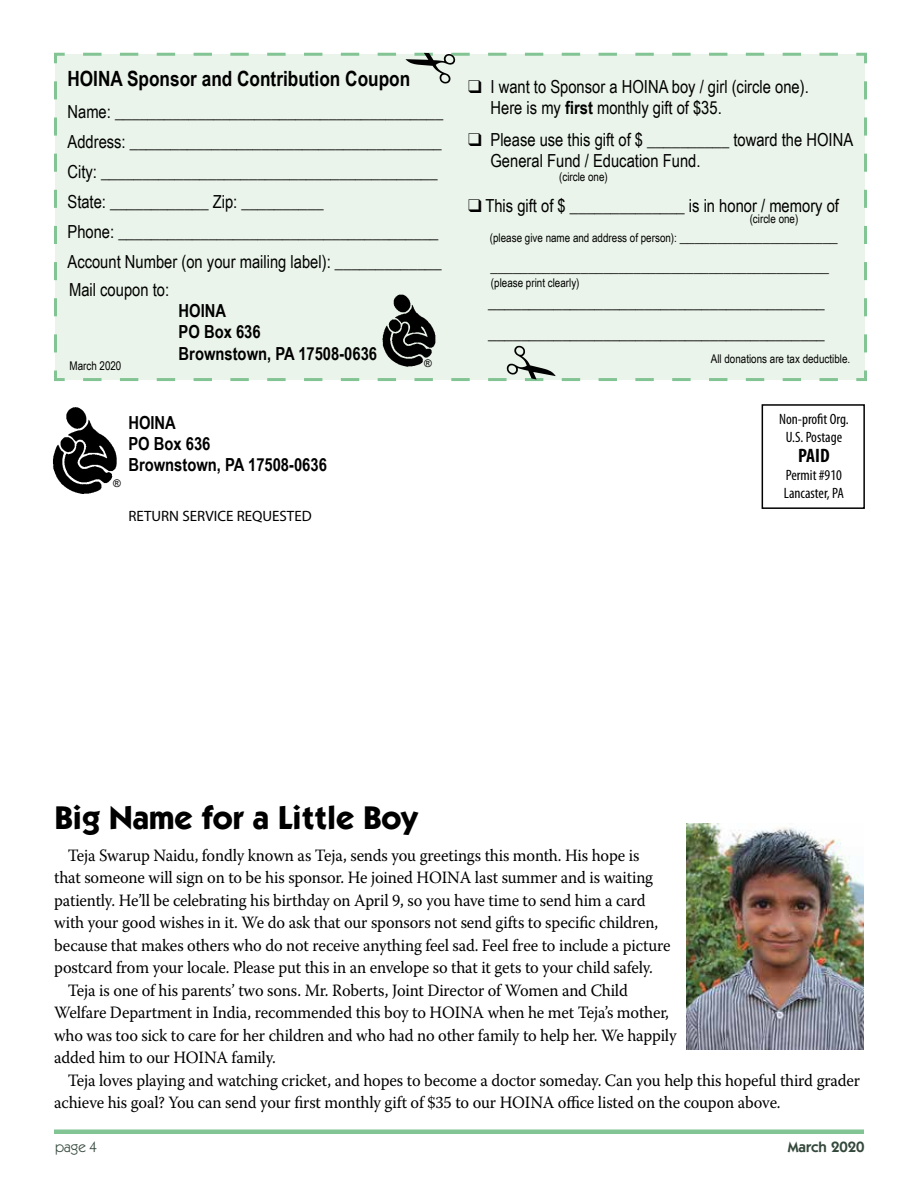
<style>
.page{position:relative;width:918px;height:1188px;background:#fff}
.page>*{position:absolute;margin:0;border:0;box-sizing:border-box;transform-origin:0 0}
.t1{font:700 33px "Itc Kabel";color:#000}
.t2{font:700 21px "Arial Narrow";color:#000}
.t3{font:700 condensed 19.5px "Myriad Pro";color:#000}
.t4{font:18px/30px "Arial Narrow";color:#000}
.t5{font:700 18px/21px "Arial Narrow";color:#000}
.t6{font:17.25px "Warnock Pro";letter-spacing:-.01em;color:#000;scale:.95 1}
.t7{font:16.5px "Arial Narrow";color:#000}
.t8{font:condensed 15px/18px "Myriad Pro";color:#000;text-align:center}
.t9{font:15px "Myriad Pro";color:#000}
.t10{font:600 15px "Itc Kabel";color:#34483c}
.t11{font:15px "Itc Kabel";color:#34483c}
.t12{font:12px "Arial Narrow";color:#000}
.t13{font:10.5px "Arial";color:#000}
.s1{font-weight:700}
.s2{font-size:16.5px}
</style>
<div class="page">
<img style="left:53px;top:407px;width:64px;height:87px">
<div style="left:762px;top:404px;width:103px;height:105px;border:2px solid #000"></div>
<hr style="left:54px;top:1130px;width:810px;height:4px;background:#83c494">
<div style="left:54px;top:52px;width:813px;height:329px;background:#eaf4ea"></div>
<img style="left:376px;top:292px;width:63px;height:52px">
<img style="left:687px;top:824px;width:177px;height:226px">
<svg style="left:74px;top:52px;width:764px;height:33px"></svg>
<svg style="left:83px;top:344px;width:764px;height:37px"></svg>
<p class="t2" style="left:68px;top:62px;width:344px">HOINA Sponsor and Contribution Coupon</p>
<p class="t4" style="left:491px;top:76px;width:320px;line-height:21px;text-indent:-23px">❑ I want to Sponsor a HOINA boy / girl (circle one).<br>Here is my <span class="s1">first</span> monthly gift of $35.</p>
<p class="t4" style="left:491px;top:128px;width:364px;line-height:21px;text-indent:-22px">❑ Please use this gift of $ __________ toward the HOINA<br>General Fund / Education Fund.</p>
<p class="t4" style="left:468px;top:190px;width:373px">❑ This gift of $ ______________ is in honor / memory of</p>
<p class="t12" style="left:490px;top:229px;width:349px">(please give name and address of person): <span class="s2">_____________________</span></p>
<p class="t7" style="left:491px;top:254px;width:340px">_____________________________________________</p>
<p class="t12" style="left:491px;top:274px;width:90px">(please print clearly)</p>
<p class="t4" style="left:488px;top:285px;width:338px;line-height:31.5px">_________________________________________ _________________________________________</p>
<p class="t4" style="left:68px;top:96px;width:377px">Name: ________________________________________ Address: ______________________________________ City: _________________________________________ State: ____________ Zip: __________<br>Phone: _______________________________________ Account Number (on your mailing label): _____________</p>
<p class="t12" style="left:559px;top:168px;width:50px">(circle one)</p>
<p class="t12" style="left:750px;top:210px;width:50px">(circle one)</p>
<p class="t4" style="left:69px;top:274px;width:102px">Mail coupon to:</p>
<p class="t5" style="left:179px;top:300px;width:200px">HOINA<br>PO Box 636<br>Brownstown, PA 17508-0636</p>
<p class="t13" style="left:424px;top:356px;width:9px">®</p>
<p class="t12" style="left:711px;top:350px;width:141px">All donations are tax deductible.</p>
<p class="t12" style="left:69px;top:357px;width:53px">March 2020</p>
<p class="t13" style="left:113px;top:476px;width:9px">®</p>
<p class="t5" style="left:128px;top:411px;width:200px">HOINA<br>PO Box 636<br>Brownstown, PA 17508-0636</p>
<p class="t9" style="left:128px;top:506px;width:185px">RETURN SERVICE REQUESTED</p>
<h1 class="t1" style="left:55px;top:798px;width:365px">Big Name for a Little Boy</h1>
<p class="t8" style="left:779px;top:410px;width:71px">Non-profit Org.<br>U.S. Postage</p>
<p class="t3" style="left:798px;top:443px;width:33px">PAID</p>
<p class="t8" style="left:784px;top:466px;width:61px;text-align:left">Permit #910<br>Lancaster, PA</p>
<p class="t6" style="left:68px;top:845px;width:603px">Teja Swarup Naidu, fondly known as Teja, sends you greetings this month. His hope is</p>
<p class="t6" style="left:54px;top:867px;width:632px">that someone will sign on to be his sponsor. He joined HOINA last summer and is waiting</p>
<p class="t6" style="left:54px;top:890px;width:624px">patiently. He’ll be celebrating his birthday on April 9, so you have time to send him a card</p>
<p class="t6" style="left:54px;top:912px;width:637px">with your good wishes in it. We do ask that our sponsors not send gifts to specific children,</p>
<p class="t6" style="left:54px;top:935px;width:650px">because that makes others who do not receive anything feel sad. Feel free to include a picture</p>
<p class="t6" style="left:54px;top:957px;width:632px">postcard from your locale. Please put this in an envelope so that it gets to your child safely.</p>
<p class="t6" style="left:68px;top:980px;width:591px">Teja is one of his parents’ two sons. Mr. Roberts, Joint Director of Women and Child</p>
<p class="t6" style="left:54px;top:1002px;width:649px">Welfare Department in India, recommended this boy to HOINA when he met Teja’s mother,</p>
<p class="t6" style="left:54px;top:1025px;width:657px">who was too sick to care for her children and who had no other family to help her. We happily</p>
<p class="t6" style="left:54px;top:1047px;width:235px">added him to our HOINA family.</p>
<p class="t6" style="left:68px;top:1070px;width:836px">Teja loves playing and watching cricket, and hopes to become a doctor someday. Can you help this hopeful third grader</p>
<p class="t6" style="left:54px;top:1092px;width:766px">achieve his goal? You can send your first monthly gift of $35 to our HOINA office listed on the coupon above.</p>
<p class="t11" style="left:55px;top:1138px;width:44px">page 4</p>
<p class="t10" style="left:788px;top:1138px;width:78px">March 2020</p>
</div>
